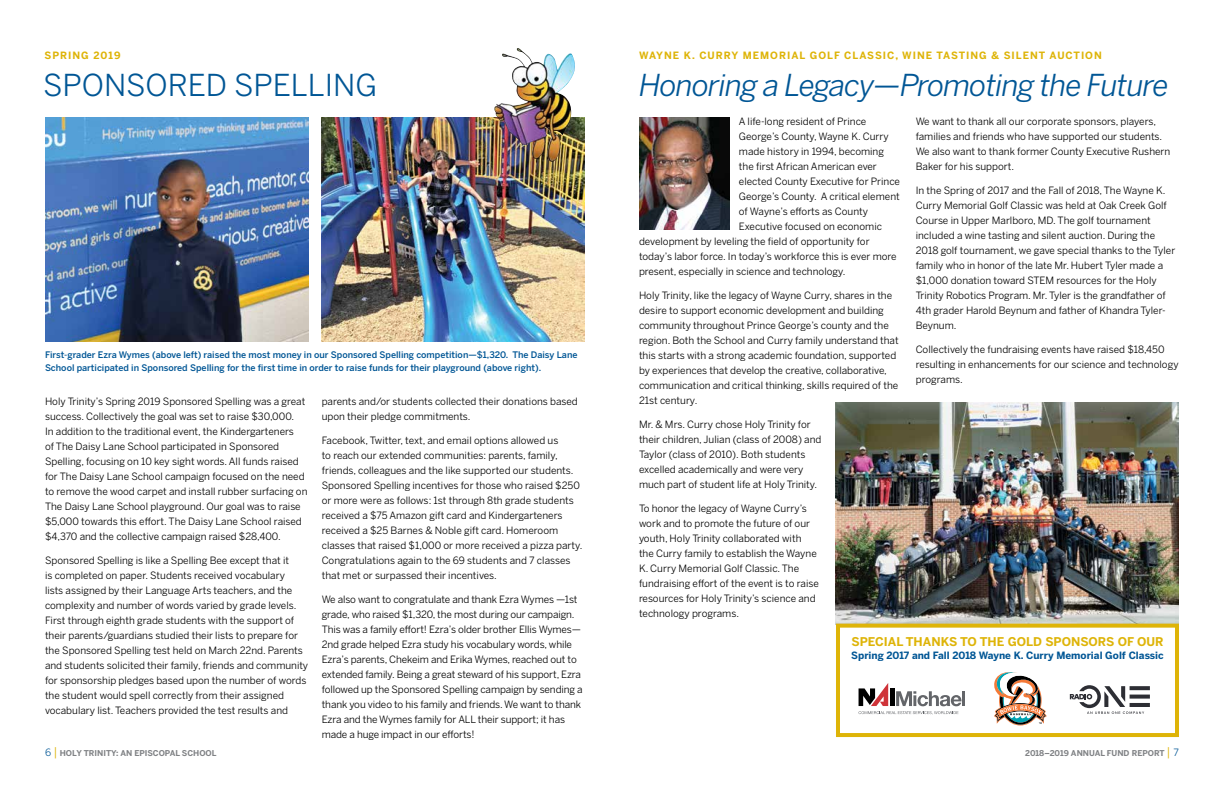
<style>
.page{position:relative;width:1224px;height:792px;background:#fff}
.page>*{position:absolute;margin:0;border:0;box-sizing:border-box;transform-origin:0 0}
.t1{font:italic 30px "Benton Sans";letter-spacing:-.03em;color:#005695}
.t2{font:30px "Benton Sans";color:#005695}
.t3{font:700 12px "Benton Sans";color:#deb408}
.t4{font:10px/15px "Benton Sans";color:#000}
.t5{font:700 10px "Benton Sans";letter-spacing:.1em;color:#deb408}
.t6{font:700 10px "Benton Sans";color:#005695}
.t7{font:500 9px/13px "Benton Sans";color:#005695}
.t8{font:700 8px "Benton Sans";color:#808285}
.s1{font-weight:400;font-size:10px;color:#005695}
.s2{font-weight:400;font-size:12px;color:#deb408}
</style>
<div class="page">
<img style="left:322px;top:117px;width:263px;height:225px">
<img style="left:45px;top:117px;width:263px;height:225px">
<img style="left:494px;top:48px;width:82px;height:115px">
<img style="left:639px;top:117px;width:91px;height:113px">
<img style="left:836px;top:403px;width:343px;height:221px">
<div style="left:836px;top:624px;width:343px;height:113px;border:4px solid #deb408"></div>
<svg style="left:994px;top:672px;width:53px;height:54px"></svg>
<svg style="left:1070px;top:685px;width:80px;height:29px"></svg>
<hr style="left:962px;top:691px;width:3px;height:15px;background:#636569">
<svg style="left:859px;top:683px;width:103px;height:32px"></svg>
<p class="t5" style="left:45px;top:50px;width:78px">SPRING 2019</p>
<h1 class="t2" style="left:43px;top:67px;width:336px">SPONSORED SPELLING</h1>
<p class="t7" style="left:45px;top:348px;width:534px">First-grader Ezra Wymes (above left) raised the most money in our Sponsored Spelling competition—$1,320. The Daisy Lane<br>School participated in Sponsored Spelling for the first time in order to raise funds for their playground (above right).</p>
<p class="t4" style="left:322px;top:393px;width:258px">parents and/or students collected their donations based upon their pledge commitments.</p>
<p class="t4" style="left:322px;top:432px;width:262px">Facebook, Twitter, text, and email options allowed us<br>to reach our extended communities: parents, family, friends, colleagues and the like supported our students.<br>Sponsored Spelling incentives for those who raised $250 or more were as follows: 1st through 8th grade students received a $75 Amazon gift card and Kindergarteners received a $25 Barnes &amp; Noble gift card. Homeroom classes that raised $1,000 or more received a pizza party.<br>Congratulations again to the 69 students and 7 classes that met or surpassed their incentives.</p>
<p class="t4" style="left:322px;top:591px;width:262px">We also want to congratulate and thank Ezra Wymes —1st grade, who raised $1,320, the most during our campaign.<br>This was a family effort! Ezra’s older brother Ellis Wymes— 2nd grade helped Ezra study his vocabulary words, while Ezra’s parents, Chekeim and Erika Wymes, reached out to extended family. Being a great steward of his support, Ezra followed up the Sponsored Spelling campaign by sending a thank you video to his family and friends. We want to thank Ezra and the Wymes family for ALL their support; it has made a huge impact in our efforts!</p>
<p class="t4" style="left:45px;top:393px;width:264px">Holy Trinity’s Spring 2019 Sponsored Spelling was a great success. Collectively the goal was set to raise $30,000.<br>In addition to the traditional event, the Kindergarteners<br>of The Daisy Lane School participated in Sponsored Spelling, focusing on 10 key sight words. All funds raised for The Daisy Lane School campaign focused on the need to remove the wood carpet and install rubber surfacing on The Daisy Lane School playground. Our goal was to raise $5,000 towards this effort. The Daisy Lane School raised $4,370 and the collective campaign raised $28,400.</p>
<p class="t4" style="left:45px;top:552px;width:265px">Sponsored Spelling is like a Spelling Bee except that it<br>is completed on paper. Students received vocabulary<br>lists assigned by their Language Arts teachers, and the complexity and number of words varied by grade levels.<br>First through eighth grade students with the support of their parents/guardians studied their lists to prepare for the Sponsored Spelling test held on March 22nd. Parents and students solicited their family, friends and community for sponsorship pledges based upon the number of words the student would spell correctly from their assigned vocabulary list. Teachers provided the test results and</p>
<p class="t5" style="left:639px;top:49px;width:464px">WAYNE K. CURRY MEMORIAL GOLF CLASSIC, WINE TASTING &amp; SILENT AUCTION</p>
<h1 class="t1" style="left:639px;top:67px;width:531px">Honoring a Legacy—Promoting the Future</h1>
<p class="t4" style="left:916px;top:114px;width:256px">We want to thank all our corporate sponsors, players, families and friends who have supported our students.<br>We also want to thank former County Executive Rushern Baker for his support.</p>
<p class="t4" style="left:916px;top:183px;width:261px">In the Spring of 2017 and the Fall of 2018, The Wayne K.<br>Curry Memorial Golf Classic was held at Oak Creek Golf Course in Upper Marlboro, MD. The golf tournament included a wine tasting and silent auction. During the 2018 golf tournament, we gave special thanks to the Tyler family who in honor of the late Mr. Hubert Tyler made a $1,000 donation toward STEM resources for the Holy Trinity Robotics Program. Mr. Tyler is the grandfather of 4th grader Harold Beynum and father of Khandra Tyler-Beynum.</p>
<p class="t4" style="left:916px;top:342px;width:264px">Collectively the fundraising events have raised $18,450 resulting in enhancements for our science and technology programs.</p>
<p class="t4" style="left:739px;top:114px;width:129px">A life-long resident of Prince</p>
<p class="t4" style="left:739px;top:129px;width:151px">George’s County, Wayne K. Curry</p>
<p class="t4" style="left:739px;top:144px;width:147px">made history in 1994, becoming</p>
<p class="t4" style="left:739px;top:159px;width:139px">the first African American ever</p>
<p class="t4" style="left:739px;top:174px;width:163px">elected County Executive for Prince</p>
<p class="t4" style="left:739px;top:189px;width:162px">George’s County. A critical element</p>
<p class="t4" style="left:739px;top:204px;width:131px">of Wayne’s efforts as County</p>
<p class="t4" style="left:739px;top:219px;width:145px">Executive focused on economic</p>
<p class="t4" style="left:639px;top:234px;width:232px">development by leveling the field of opportunity for</p>
<p class="t4" style="left:639px;top:249px;width:259px">today’s labor force. In today’s workforce this is ever more</p>
<p class="t4" style="left:639px;top:264px;width:208px">present, especially in science and technology.</p>
<p class="t4" style="left:639px;top:288px;width:261px">Holy Trinity, like the legacy of Wayne Curry, shares in the desire to support economic development and building community throughout Prince George’s county and the region. Both the School and Curry family understand that this starts with a strong academic foundation, supported by experiences that develop the creative, collaborative, communication and critical thinking, skills required of the 21st century.</p>
<p class="t4" style="left:639px;top:417px;width:184px">Mr. &amp; Mrs. Curry chose Holy Trinity for their children, Julian (class of 2008) and Taylor (class of 2010). Both students excelled academically and were very much part of student life at Holy Trinity.</p>
<p class="t4" style="left:639px;top:501px;width:181px">To honor the legacy of Wayne Curry’s work and to promote the future of our youth, Holy Trinity collaborated with the Curry family to establish the Wayne K. Curry Memorial Golf Classic. The fundraising effort of the event is to raise resources for Holy Trinity’s science and technology programs.</p>
<p class="t3" style="left:851px;top:635px;width:314px">SPECIAL THANKS TO THE GOLD SPONSORS OF OUR</p>
<p class="t6" style="left:851px;top:649px;width:314px">Spring 2017 and Fall 2018 Wayne K. Curry Memorial Golf Classic</p>
<p class="t8" style="left:45px;top:749px;width:173px"><span class="s1">6</span> <span class="s2">|</span> HOLY TRINITY: AN EPISCOPAL SCHOOL</p>
<p class="t8" style="left:1025px;top:749px;width:155px">2018–2019 ANNUAL FUND REPORT <span class="s2">|</span> <span class="s1">7</span></p>
</div>
